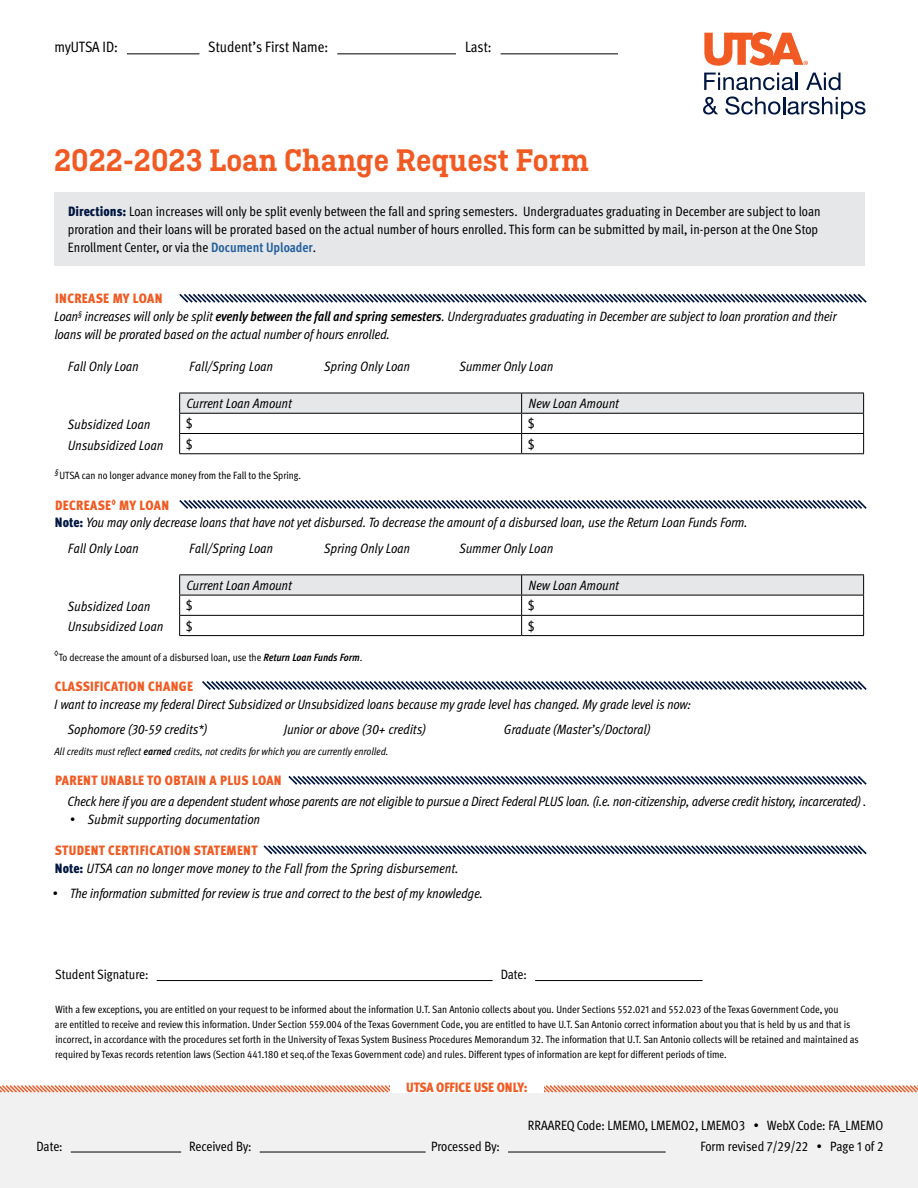
<style>
.page{position:relative;width:918px;height:1188px;background:#fff}
.page>*{position:absolute;margin:0;border:0;box-sizing:border-box;transform-origin:0 0}
.t1{font:600 33px "Ciutadella Slab";color:#f15a22}
.t2{font:condensed 15px "Meta OT";color:#000}
.t3{font:italic condensed 13.5px/18px "Meta OT";letter-spacing:-.01em;color:#000}
.t4{font:condensed 13.5px/18px "Meta OT";color:#000;text-align:right}
.t5{font:900 condensed 13.5px "Meta OT";letter-spacing:.02em;color:#f15a22}
.t6{font:900 condensed 13.5px "Meta OT";letter-spacing:-.01em;color:#f15a22}
.t7{font:condensed 10.5px/15px "Meta OT";color:#000}
.t8{font:italic condensed 10.5px "Meta OT";color:#000}
.s1{font-weight:900;color:#001641}
.s2{font-weight:700;color:#215e9e}
.s3{font-weight:900;font-style:normal;color:#f15a22}
.s4{font-weight:700}
.s5{font-weight:900;font-style:normal;color:#001641}
.s6{font-weight:700;font-style:italic}
</style>
<div class="page">
<div style="left:0;top:1087px;width:918px;height:101px;background:#f1f1f2"></div>
<svg style="left:0;top:1085px;width:918px;height:8px"></svg>
<div style="left:390px;top:1082px;width:153px;height:11px;background:#fff"></div>
<hr style="left:71px;top:1152px;width:110px;height:1px;background:#000">
<hr style="left:260px;top:1152px;width:166px;height:1px;background:#000">
<hr style="left:508px;top:1152px;width:158px;height:1px;background:#000">
<hr style="left:127px;top:53px;width:72px;height:1px;background:#000">
<hr style="left:337px;top:53px;width:119px;height:1px;background:#000">
<hr style="left:501px;top:53px;width:117px;height:1px;background:#000">
<svg style="left:704px;top:32px;width:104px;height:34px"></svg>
<svg style="left:704px;top:73px;width:94px;height:17px"></svg>
<svg style="left:806px;top:73px;width:35px;height:17px"></svg>
<svg style="left:703px;top:97px;width:15px;height:18px"></svg>
<svg style="left:725px;top:96px;width:141px;height:23px"></svg>
<div style="left:54px;top:193px;width:810px;height:73px;background:#e6e7e8"></div>
<svg style="left:179px;top:293px;width:688px;height:10px"></svg>
<svg style="left:179px;top:500px;width:688px;height:9px"></svg>
<svg style="left:202px;top:681px;width:665px;height:9px"></svg>
<svg style="left:288px;top:775px;width:579px;height:10px"></svg>
<hr style="left:179px;top:453px;width:343px;height:1px;background:#000">
<hr style="left:522px;top:453px;width:342px;height:1px;background:#000">
<svg style="left:179px;top:393px;width:685px;height:60px"></svg>
<hr style="left:179px;top:574px;width:343px;height:1px;background:#000">
<hr style="left:522px;top:574px;width:342px;height:1px;background:#000">
<hr style="left:179px;top:635px;width:343px;height:1px;background:#000">
<hr style="left:522px;top:635px;width:342px;height:1px;background:#000">
<svg style="left:179px;top:575px;width:685px;height:60px"></svg>
<svg style="left:263px;top:845px;width:604px;height:10px"></svg>
<hr style="left:157px;top:980px;width:336px;height:1px;background:#000">
<hr style="left:535px;top:980px;width:168px;height:1px;background:#000">
<p class="t2" style="left:55px;top:38px;width:65px">myUTSA ID:</p>
<p class="t2" style="left:208px;top:38px;width:121px">Student’s First Name:</p>
<p class="t2" style="left:465px;top:38px;width:28px">Last:</p>
<h1 class="t1" style="left:54px;top:142px;width:536px">2022-2023 Loan Change Request Form</h1>
<p class="t4" style="left:68px;top:202px;width:754px;text-align:left"><span class="s1">Directions:</span> Loan increases will only be split evenly between the fall and spring semesters. Undergraduates graduating in December are subject to loan proration and their loans will be prorated based on the actual number of hours enrolled. This form can be submitted by mail, in-person at the One Stop<br>Enrollment Center, or via the <span class="s2">Document Uploader</span>.</p>
<p class="t3" style="left:54px;top:290px;width:784px"><span class="s3">INCREASE MY LOAN<br></span>Loan<sup>§</sup> increases will only be split <span class="s4">evenly between the fall and spring semesters</span>. Undergraduates graduating in December are subject to loan proration and their loans will be prorated based on the actual number of hours enrolled.</p>
<p class="t3" style="left:68px;top:357px;width:73px">Fall Only Loan</p>
<p class="t3" style="left:189px;top:357px;width:85px">Fall/Spring Loan</p>
<p class="t3" style="left:324px;top:357px;width:88px">Spring Only Loan</p>
<p class="t3" style="left:459px;top:357px;width:96px">Summer Only Loan</p>
<p class="t3" style="left:68px;top:415px;width:84px">Subsidized Loan</p>
<p class="t3" style="left:68px;top:436px;width:97px">Unsubsidized Loan</p>
<p class="t3" style="left:187px;top:394px;width:107px">Current Loan Amount</p>
<p class="t3" style="left:529px;top:394px;width:92px">New Loan Amount</p>
<p class="t4" style="left:186px;top:414px;width:8px">$</p>
<p class="t4" style="left:528px;top:414px;width:8px">$</p>
<p class="t4" style="left:186px;top:435px;width:8px">$</p>
<p class="t4" style="left:528px;top:435px;width:8px">$</p>
<p class="t7" style="left:55px;top:468px;width:248px"><sup>§</sup>UTSA can no longer advance money from the Fall to the Spring.</p>
<p class="t3" style="left:55px;top:496px;width:694px"><span class="s3">DECREASE</span><sup>◊</sup> <span class="s3">MY LOAN<br></span><span class="s5">Note:</span> You may only decrease loans that have not yet disbursed. To decrease the amount of a disbursed loan, use the Return Loan Funds Form.</p>
<p class="t3" style="left:68px;top:539px;width:73px">Fall Only Loan</p>
<p class="t3" style="left:189px;top:539px;width:85px">Fall/Spring Loan</p>
<p class="t3" style="left:324px;top:539px;width:88px">Spring Only Loan</p>
<p class="t3" style="left:459px;top:539px;width:96px">Summer Only Loan</p>
<p class="t3" style="left:68px;top:597px;width:84px">Subsidized Loan</p>
<p class="t3" style="left:68px;top:618px;width:97px">Unsubsidized Loan</p>
<p class="t3" style="left:187px;top:576px;width:107px">Current Loan Amount</p>
<p class="t3" style="left:529px;top:576px;width:92px">New Loan Amount</p>
<p class="t4" style="left:186px;top:596px;width:8px">$</p>
<p class="t4" style="left:528px;top:596px;width:8px">$</p>
<p class="t4" style="left:186px;top:616px;width:8px">$</p>
<p class="t4" style="left:528px;top:616px;width:8px">$</p>
<p class="t7" style="left:54px;top:649px;width:310px"><sup>◊</sup>To decrease the amount of a disbursed loan, use the <span class="s6">Return Loan Funds Form</span>.</p>
<p class="t5" style="left:55px;top:677px;width:140px">CLASSIFICATION CHANGE</p>
<p class="t3" style="left:68px;top:691px;width:625px;line-height:25.5px;text-indent:-13px">I want to increase my federal Direct Subsidized or Unsubsidized loans because my grade level has changed. My grade level is now:<br>Sophomore (30-59 credits*)</p>
<p class="t3" style="left:284px;top:720px;width:143px">Junior or above (30+ credits)</p>
<p class="t3" style="left:504px;top:720px;width:148px">Graduate (Master’s/Doctoral)</p>
<p class="t8" style="left:55px;top:745px;width:335px">All credits must reflect <span class="s4">earned</span> credits, not credits for which you are currently enrolled.</p>
<p class="t5" style="left:55px;top:772px;width:228px">PARENT UNABLE TO OBTAIN A PLUS LOAN</p>
<p class="t3" style="left:68px;top:793px;width:800px">Check here if you are a dependent student whose parents are not eligible to pursue a Direct Federal PLUS loan. (i.e. non-citizenship, adverse credit history, incarcerated) .</p>
<p class="t3" style="left:70px;top:811px;width:192px">• Submit supporting documentation</p>
<p class="t3" style="left:55px;top:841px;width:405px"><span class="s3">STUDENT CERTIFICATION STATEMENT<br></span><span class="s5">Note:</span> UTSA can no longer move money to the Fall from the Spring disbursement.</p>
<p class="t3" style="left:52px;top:884px;width:432px">• The information submitted for review is true and correct to the best of my knowledge.</p>
<p class="t4" style="left:55px;top:965px;width:95px">Student Signature:</p>
<p class="t4" style="left:501px;top:965px;width:28px">Date:</p>
<p class="t7" style="left:55px;top:1001px;width:805px">With a few exceptions, you are entitled on your request to be informed about the information U.T. San Antonio collects about you. Under Sections 552.021 and 552.023 of the Texas Government Code, you<br>are entitled to receive and review this information. Under Section 559.004 of the Texas Government Code, you are entitled to have U.T. San Antonio correct information about you that is held by us and that is incorrect, in accordance with the procedures set forth in the University of Texas System Business Procedures Memorandum 32. The information that U.T. San Antonio collects will be retained and maintained as required by Texas records retention laws (Section 441.180 et seq.of the Texas Government code) and rules. Different types of information are kept for different periods of time.</p>
<p class="t6" style="left:406px;top:1079px;width:123px">UTSA OFFICE USE ONLY:</p>
<p class="t4" style="left:36px;top:1136px;width:28px">Date:</p>
<p class="t4" style="left:189px;top:1136px;width:64px">Received By:</p>
<p class="t4" style="left:431px;top:1136px;width:70px">Processed By:</p>
<p class="t4" style="left:528px;top:1114px;width:357px;line-height:21px">RRAAREQ Code: LMEMO, LMEMO2, LMEMO3 • WebX Code: FA_LMEMO<br>Form revised 7/29/22 • Page 1 of 2</p>
</div>
